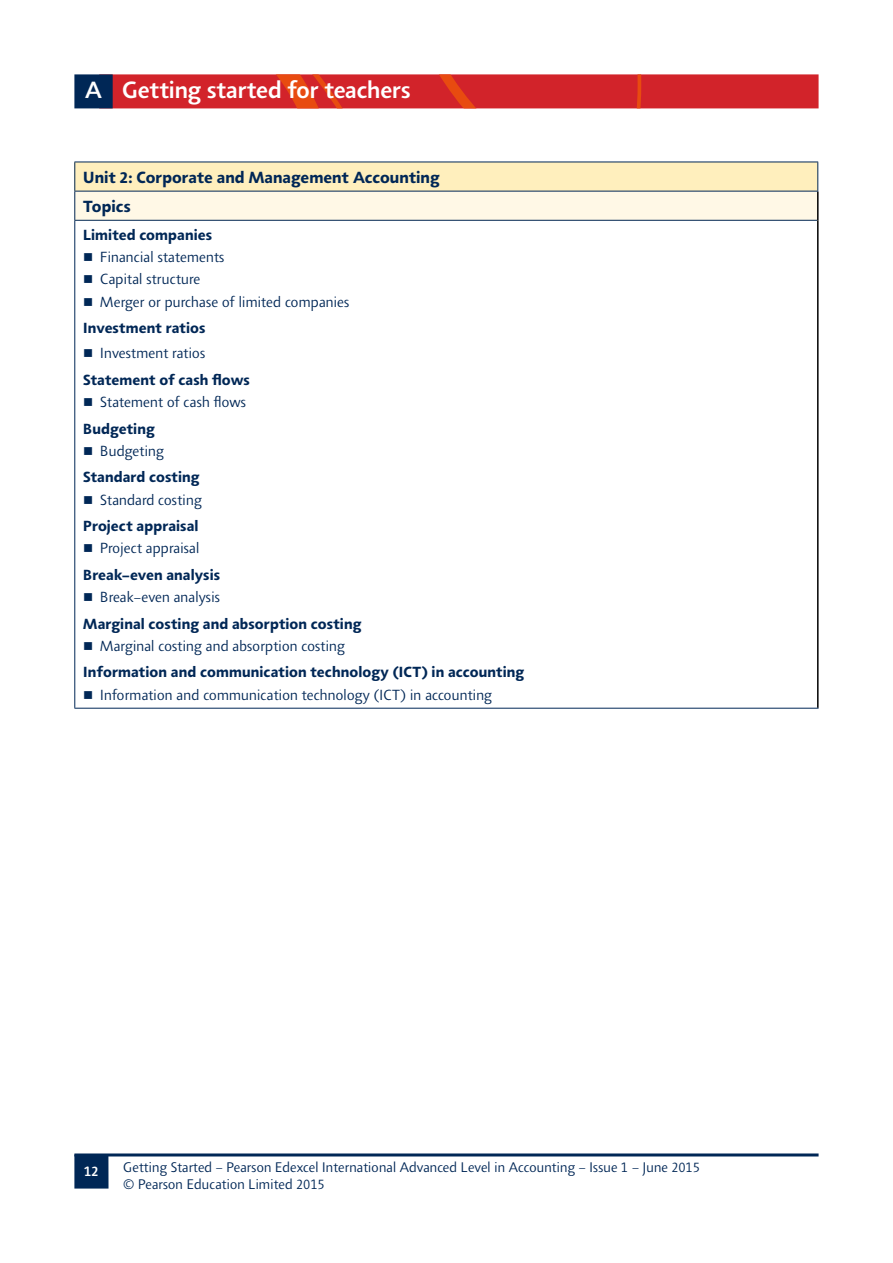
<style>
.page{position:relative;width:893px;height:1263px;background:#fff}
.page>*{position:absolute;margin:0;border:0;box-sizing:border-box;transform-origin:0 0}
.t1{font:500 24px "Agilita LT Pro";letter-spacing:-.005em;color:#fff}
.t2{font:700 16.5px/29.1px "Agilita LT Pro";letter-spacing:.005em;color:#002756}
.t3{font:300 15px/22.2px "Agilita LT Pro";color:#002756}
.t4{font:700 15px "Agilita LT Pro";letter-spacing:.01em;color:#002756}
.t5{font:300 14.25px/16.5px "Agilita LT Pro";color:#002756}
.t6{font:500 14.25px "Agilita LT Pro";color:#fff}
</style>
<div class="page">
<svg style="left:113px;top:74px;width:706px;height:34px;background:#d3282a"></svg>
<div style="left:74px;top:74px;width:39px;height:34px;background:#002756"></div>
<hr style="left:74px;top:1153px;width:745px;height:3px;background:#002756">
<div style="left:74px;top:1154px;width:35px;height:34px;background:#002756"></div>
<div style="left:75px;top:162px;width:743px;height:29px;background:#ffefbd"></div>
<div style="left:75px;top:191px;width:743px;height:29px;background:#fff8e6"></div>
<hr style="left:817px;top:191px;width:2px;height:29px;background:#000">
<hr style="left:817px;top:220px;width:2px;height:488px;background:#000">
<hr style="left:74px;top:162px;width:744px;height:1px;background:#002756">
<svg style="left:817px;top:162px;width:1px;height:29px"></svg>
<hr style="left:74px;top:191px;width:744px;height:1px;background:#002756">
<svg style="left:74px;top:162px;width:1px;height:58px"></svg>
<hr style="left:74px;top:220px;width:743px;height:1px;background:#002756">
<hr style="left:74px;top:221px;width:1px;height:487px;background:#002756">
<hr style="left:74px;top:708px;width:745px;height:1px;background:#002756">
<h1 class="t1" style="left:85px;top:73px;width:327px">A Getting started for teachers</h1>
<p class="t2" style="left:83px;top:163px;width:358px">Unit 2: Corporate and Management Accounting<br>Topics</p>
<p class="t4" style="left:83px;top:224px;width:130px">Limited companies</p>
<p class="t3" style="left:100px;top:246px;width:251px">Financial statements<br>Capital structure<br>Merger or purchase of limited companies</p>
<p class="t4" style="left:83px;top:317px;width:124px">Investment ratios</p>
<p class="t3" style="left:100px;top:342px;width:107px">Investment ratios</p>
<p class="t4" style="left:83px;top:369px;width:168px">Statement of cash flows</p>
<p class="t3" style="left:100px;top:391px;width:147px">Statement of cash flows</p>
<p class="t4" style="left:83px;top:418px;width:73px">Budgeting</p>
<p class="t3" style="left:100px;top:440px;width:65px">Budgeting</p>
<p class="t4" style="left:83px;top:466px;width:118px">Standard costing</p>
<p class="t3" style="left:100px;top:488px;width:103px">Standard costing</p>
<p class="t4" style="left:83px;top:515px;width:117px">Project appraisal</p>
<p class="t3" style="left:100px;top:537px;width:101px">Project appraisal</p>
<p class="t4" style="left:83px;top:564px;width:138px">Break–even analysis</p>
<p class="t3" style="left:100px;top:586px;width:121px">Break–even analysis</p>
<p class="t4" style="left:83px;top:613px;width:280px">Marginal costing and absorption costing</p>
<p class="t3" style="left:100px;top:635px;width:246px">Marginal costing and absorption costing</p>
<p class="t4" style="left:83px;top:661px;width:442px">Information and communication technology (ICT) in accounting</p>
<p class="t3" style="left:100px;top:683px;width:393px">Information and communication technology (ICT) in accounting</p>
<p class="t6" style="left:84px;top:1161px;width:16px">12</p>
<p class="t5" style="left:123px;top:1159px;width:578px">Getting Started – Pearson Edexcel International Advanced Level in Accounting – Issue 1 – June 2015 © Pearson Education Limited 2015</p>
</div>
